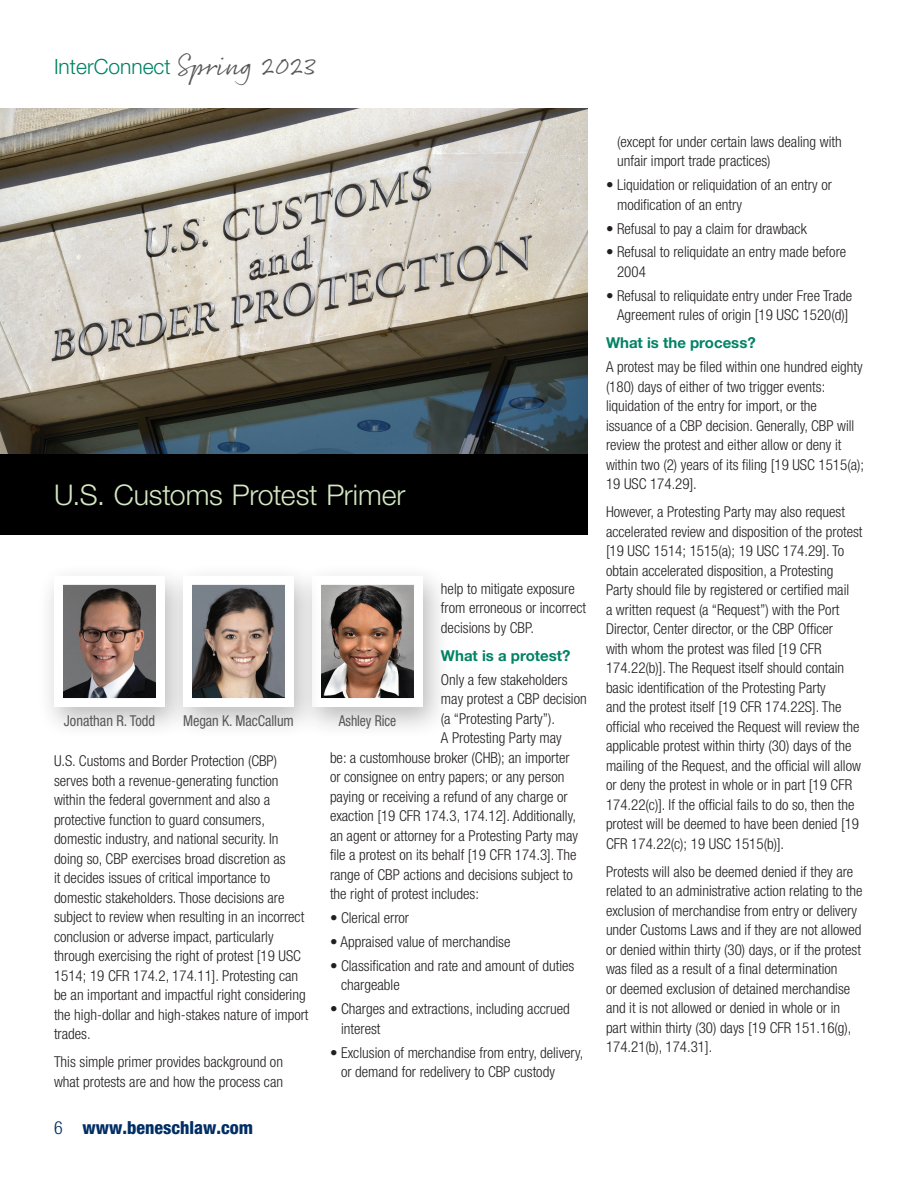
<style>
.page{position:relative;width:918px;height:1188px;background:#fff}
.page>*{position:absolute;margin:0;border:0;box-sizing:border-box;transform-origin:0 0}
.ArticleHeadlines{font:300 28.5px "Helvetica Neue";letter-spacing:-.005em;color:#d3e7c0}
.t1{font:300 21px "Helvetica Neue";color:#008265}
.t2{font:800 condensed 18px "Helvetica Neue";color:#002e64}
.Text_10_13_HNLightCo{font:300 condensed 15px/19.5px "Helvetica Neue";color:#231f20}
.Text_Subhead{font:700 15px "Helvetica Neue";color:#008265}
.Captions{font:condensed 15px "Helvetica Neue";letter-spacing:-.005em;color:#57585a;scale:.95 1}
.Captions-2{font:condensed 15px "Helvetica Neue";letter-spacing:-.005em;color:#57585a;scale:.96 1}
.Captions-3{font:condensed 15px "Helvetica Neue";letter-spacing:-.005em;color:#57585a;scale:.91 1}
.s1{font-family:"Rollerscript Smooth";font-weight:400;font-size:27px;color:#57585a}
.s2{font-weight:300}
</style>
<div class="page">
<img style="left:0;top:108px;width:588px;height:346px">
<div style="left:0;top:454px;width:588px;height:81px;background:#000001"></div>
<div style="left:37px;top:563px;width:156px;height:176px;background:#231f20;opacity:.3"></div>
<img style="left:64px;top:586px;width:91px;height:111px">
<div style="left:54px;top:576px;width:111px;height:131px;border:9px solid #fff"></div>
<div style="left:295px;top:563px;width:156px;height:176px;background:#231f20;opacity:.3"></div>
<img style="left:322px;top:586px;width:91px;height:111px">
<div style="left:312px;top:576px;width:111px;height:131px;border:9px solid #fff"></div>
<div style="left:166px;top:563px;width:156px;height:176px;background:#231f20;opacity:.3"></div>
<img style="left:193px;top:586px;width:91px;height:111px">
<div style="left:183px;top:576px;width:111px;height:131px;border:9px solid #fff"></div>
<p class="t1" style="left:54px;top:53px;width:264px">InterConnect <span class="s1">Spring 2023</span></p>
<p class="ArticleHeadlines" style="left:54px;top:477px;width:353px">U.S. Customs Protest Primer</p>
<p class="Text_10_13_HNLightCo" style="left:441px;top:579px;width:147px">help to mitigate exposure from erroneous or incorrect decisions by CBP.</p>
<p class="Text_Subhead" style="left:441px;top:646px;width:131px">What is a protest?</p>
<p class="Text_10_13_HNLightCo" style="left:441px;top:670px;width:128px">Only a few stakeholders</p>
<p class="Text_10_13_HNLightCo" style="left:441px;top:689px;width:147px">may protest a CBP decision</p>
<p class="Text_10_13_HNLightCo" style="left:441px;top:709px;width:116px">(a “Protesting Party”).</p>
<p class="Text_10_13_HNLightCo" style="left:441px;top:728px;width:122px">A Protesting Party may</p>
<p class="Text_10_13_HNLightCo" style="left:330px;top:748px;width:241px">be: a customhouse broker (CHB); an importer</p>
<p class="Text_10_13_HNLightCo" style="left:330px;top:767px;width:236px">or consignee on entry papers; or any person</p>
<p class="Text_10_13_HNLightCo" style="left:330px;top:787px;width:239px">paying or receiving a refund of any charge or</p>
<p class="Text_10_13_HNLightCo" style="left:330px;top:806px;width:248px">exaction [19 CFR 174.3, 174.12]. Additionally,</p>
<p class="Text_10_13_HNLightCo" style="left:330px;top:826px;width:250px">an agent or attorney for a Protesting Party may</p>
<p class="Text_10_13_HNLightCo" style="left:330px;top:845px;width:248px">file a protest on its behalf [19 CFR 174.3]. The</p>
<p class="Text_10_13_HNLightCo" style="left:330px;top:865px;width:244px">range of CBP actions and decisions subject to</p>
<p class="Text_10_13_HNLightCo" style="left:330px;top:884px;width:151px">the right of protest includes:</p>
<p class="Text_10_13_HNLightCo" style="left:330px;top:908px;width:81px">• Clerical error</p>
<p class="Text_10_13_HNLightCo" style="left:330px;top:932px;width:182px">• Appraised value of merchandise</p>
<p class="Text_10_13_HNLightCo" style="left:341px;top:956px;width:235px;text-indent:-11px">• Classification and rate and amount of duties chargeable</p>
<p class="Text_10_13_HNLightCo" style="left:341px;top:999px;width:230px;text-indent:-11px">• Charges and extractions, including accrued interest</p>
<p class="Text_10_13_HNLightCo" style="left:341px;top:1042px;width:244px;text-indent:-11px">• Exclusion of merchandise from entry, delivery, or demand for redelivery to CBP custody</p>
<p class="Captions-2" style="left:64px;top:712px;width:97px">Jonathan R. Todd</p>
<p class="Captions" style="left:183px;top:712px;width:118px">Megan K. MacCallum</p>
<p class="Captions-3" style="left:339px;top:712px;width:65px">Ashley Rice</p>
<p class="Text_10_13_HNLightCo" style="left:54px;top:751px;width:256px">U.S. Customs and Border Protection (CBP) serves both a revenue-generating function within the federal government and also a protective function to guard consumers, domestic industry, and national security. In doing so, CBP exercises broad discretion as<br>it decides issues of critical importance to domestic stakeholders. Those decisions are subject to review when resulting in an incorrect conclusion or adverse impact, particularly through exercising the right of protest [19 USC 1514; 19 CFR 174.2, 174.11]. Protesting can be an important and impactful right considering the high-dollar and high-stakes nature of import trades.</p>
<p class="Text_10_13_HNLightCo" style="left:54px;top:1052px;width:231px">This simple primer provides background on what protests are and how the process can</p>
<p class="t2" style="left:54px;top:1116px;width:201px"><span class="s2">6</span> www.beneschlaw.com</p>
<p class="Text_10_13_HNLightCo" style="left:617px;top:132px;width:226px">(except for under certain laws dealing with unfair import trade practices)</p>
<p class="Text_10_13_HNLightCo" style="left:617px;top:175px;width:216px;text-indent:-11px">• Liquidation or reliquidation of an entry or modification of an entry</p>
<p class="Text_10_13_HNLightCo" style="left:606px;top:218px;width:202px">• Refusal to pay a claim for drawback</p>
<p class="Text_10_13_HNLightCo" style="left:617px;top:242px;width:231px;text-indent:-11px">• Refusal to reliquidate an entry made before<br>2004</p>
<p class="Text_10_13_HNLightCo" style="left:606px;top:286px;width:248px;text-align:center">• Refusal to reliquidate entry under Free Trade<br>Agreement rules of origin [19 USC 1520(d)]</p>
<p class="Text_Subhead" style="left:606px;top:334px;width:151px">What is the process?</p>
<p class="Text_10_13_HNLightCo" style="left:606px;top:357px;width:260px">A protest may be filed within one hundred eighty (180) days of either of two trigger events: liquidation of the entry for import, or the issuance of a CBP decision. Generally, CBP will review the protest and either allow or deny it within two (2) years of its filing [19 USC 1515(a); 19 USC 174.29].</p>
<p class="Text_10_13_HNLightCo" style="left:606px;top:502px;width:258px">However, a Protesting Party may also request accelerated review and disposition of the protest [19 USC 1514; 1515(a); 19 USC 174.29]. To obtain accelerated disposition, a Protesting Party should file by registered or certified mail<br>a written request (a “Request”) with the Port Director, Center director, or the CBP Officer<br>with whom the protest was filed [19 CFR 174.22(b)]. The Request itself should contain basic identification of the Protesting Party<br>and the protest itself [19 CFR 174.22S]. The official who received the Request will review the applicable protest within thirty (30) days of the mailing of the Request, and the official will allow or deny the protest in whole or in part [19 CFR 174.22(c)]. If the official fails to do so, then the protest will be deemed to have been denied [19<br>CFR 174.22(c); 19 USC 1515(b)].</p>
<p class="Text_10_13_HNLightCo" style="left:606px;top:862px;width:258px">Protests will also be deemed denied if they are related to an administrative action relating to the exclusion of merchandise from entry or delivery under Customs Laws and if they are not allowed or denied within thirty (30) days, or if the protest was filed as a result of a final determination<br>or deemed exclusion of detained merchandise and it is not allowed or denied in whole or in part within thirty (30) days [19 CFR 151.16(g), 174.21(b), 174.31].</p>
</div>
